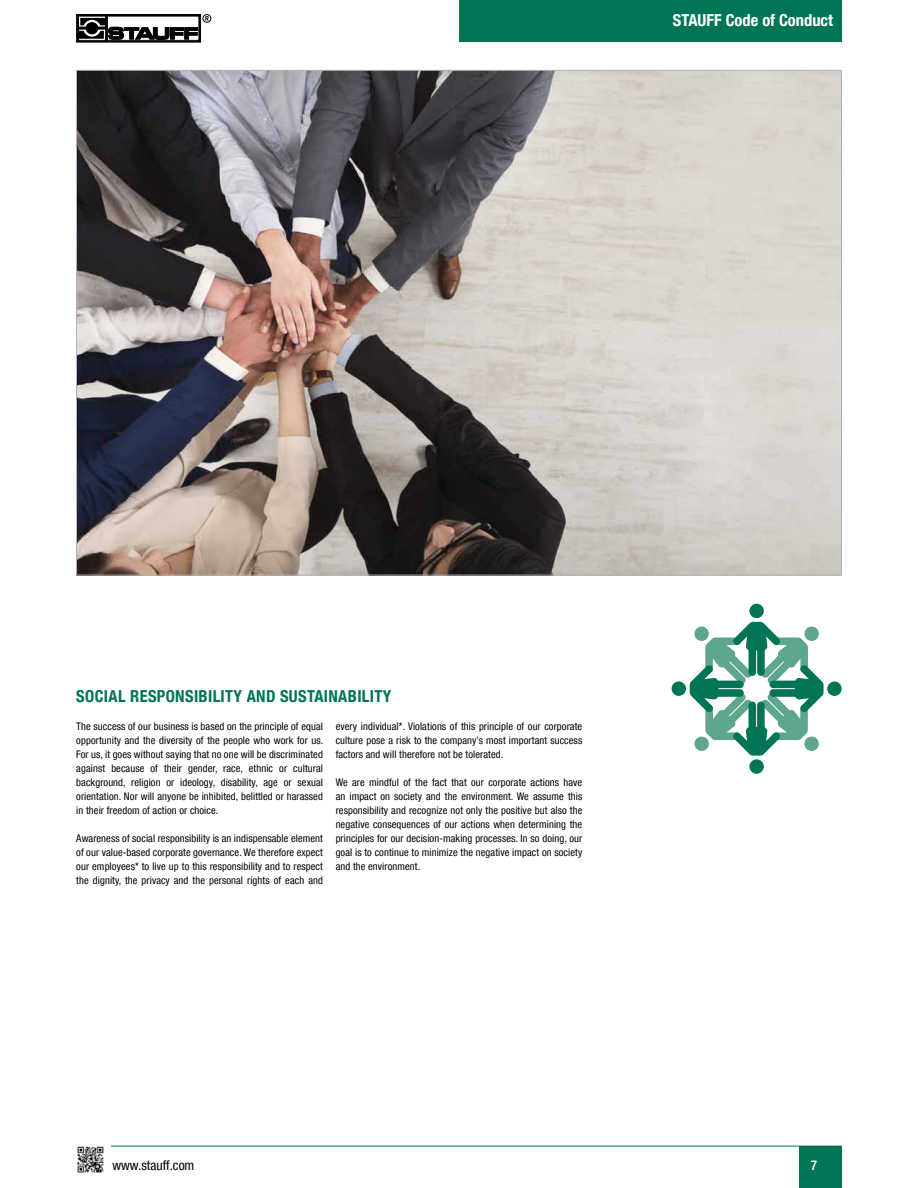
<style>
.page{position:relative;width:918px;height:1188px;background:#fff}
.page>*{position:absolute;margin:0;border:0;box-sizing:border-box;transform-origin:0 0}
.t1{font:700 condensed 16.5px "Helvetica Neue LT Com";letter-spacing:.02em;color:#007556}
.t2{font:700 condensed 16.5px "Helvetica Neue LT Com";color:#fff}
.t3{font:condensed 13.5px "Helvetica Neue LT Com";color:#000}
.t4{font:500 condensed 13.5px "Helvetica Neue LT Com";color:#fff}
.t5{font:condensed 10.5px/14.1px "Helvetica Neue LT Com";letter-spacing:.01em;color:#000;text-align:justify}
</style>
<div class="page">
<div style="left:459px;top:0;width:383px;height:42px;background:#007556"></div>
<div style="left:76px;top:14px;width:125px;height:28px;border:1px solid #000"></div>
<svg style="left:80px;top:18px;width:24px;height:20px"></svg>
<div style="left:78px;top:16px;width:28px;height:24px;border:1px solid #000"></div>
<div style="left:202px;top:14px;width:9px;height:9px;border:1px solid #000;border-radius:50%"></div>
<svg style="left:205px;top:16px;width:4px;height:5px"></svg>
<svg style="left:81px;top:18px;width:25px;height:7px"></svg>
<svg style="left:78px;top:31px;width:25px;height:7px"></svg>
<svg style="left:84px;top:20px;width:16px;height:16px"></svg>
<div style="left:84px;top:20px;width:16px;height:16px;border:1px solid #fff;border-radius:50%"></div>
<div style="left:86px;top:23px;width:12px;height:11px;background:#000;border-radius:50%"></div>
<div style="left:86px;top:23px;width:12px;height:11px;border:1px solid #000;border-radius:50%"></div>
<hr style="left:78px;top:27px;width:29px;height:2px;background:#000">
<svg style="left:108px;top:27px;width:90px;height:13px"></svg>
<div style="left:800px;top:1146px;width:42px;height:42px;background:#007556"></div>
<hr style="left:76px;top:1146px;width:766px;height:1px;background:#007556">
<svg style="left:76px;top:1145px;width:38px;height:28px"></svg>
<img style="left:78px;top:72px;width:762px;height:501px">
<div style="left:749px;top:604px;width:15px;height:14px;background:#007556;border-radius:50%"></div>
<div style="left:672px;top:681px;width:14px;height:15px;background:#007556;border-radius:50%"></div>
<div style="left:749px;top:759px;width:15px;height:15px;background:#007556;border-radius:50%"></div>
<div style="left:827px;top:681px;width:15px;height:15px;background:#007556;border-radius:50%"></div>
<svg style="left:690px;top:622px;width:134px;height:134px"></svg>
<h1 class="t2" style="left:673px;top:10px;width:162px">STAUFF Code of Conduct</h1>
<h1 class="t1" style="left:76px;top:686px;width:316px">SOCIAL RESPONSIBILITY AND SUSTAINABILITY</h1>
<p class="t5" style="left:76px;top:719px;width:249px">The success of our business is based on the principle of equal opportunity and the diversity of the people who work for us.<br>For us, it goes without saying that no one will be discriminated against because of their gender, race, ethnic or cultural background, religion or ideology, disability, age or sexual orientation. Nor will anyone be inhibited, belittled or harassed in their freedom of action or choice.</p>
<p class="t5" style="left:76px;top:831px;width:248px">Awareness of social responsibility is an indispensable element of our value-based corporate governance. We therefore expect our employees* to live up to this responsibility and to respect the dignity, the privacy and the personal rights of each and</p>
<p class="t5" style="left:336px;top:719px;width:248px">every individual*. Violations of this principle of our corporate culture pose a risk to the company’s most important success factors and will therefore not be tolerated.</p>
<p class="t5" style="left:336px;top:775px;width:248px">We are mindful of the fact that our corporate actions have an impact on society and the environment. We assume this responsibility and recognize not only the positive but also the negative consequences of our actions when determining the principles for our decision-making processes. In so doing, our goal is to continue to minimize the negative impact on society and the environment.</p>
<p class="t3" style="left:112px;top:1157px;width:83px">www.stauff.com</p>
<p class="t4" style="left:811px;top:1157px;width:8px">7</p>
</div>
